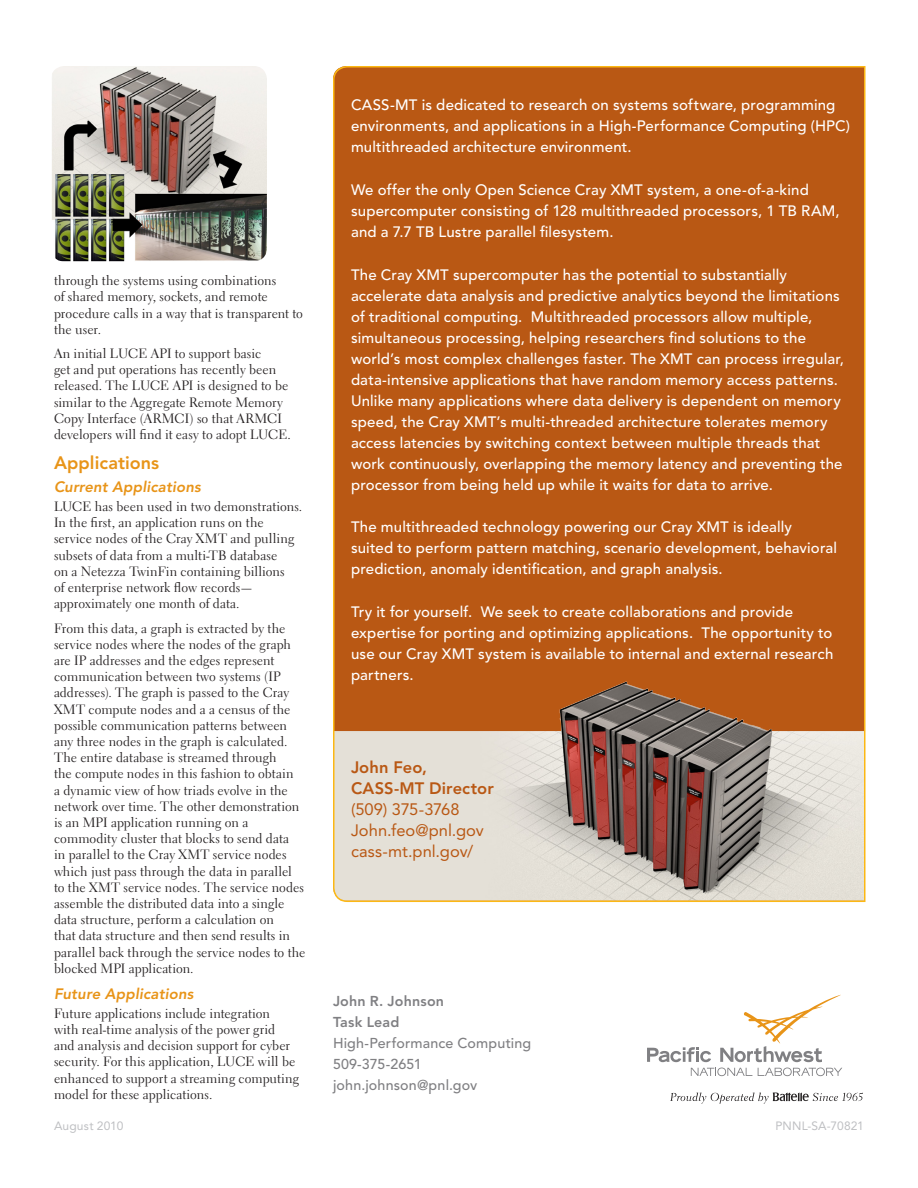
<style>
.page{position:relative;width:918px;height:1188px;background:#fff}
.page>*{position:absolute;margin:0;border:0;box-sizing:border-box;transform-origin:0 0}
.Flier_Section-Head_2{font:800 18px "Avenir LT Std";color:#e89418}
.Flier_Sidebar_Pull-Q{font:16.5px/21px "Avenir LT Std";color:#b95814}
.Flier_Sidebar_Pull-Q-2{font:500 15px/21px "Avenir LT Std";letter-spacing:.01em;color:#fff}
.Flier_Section-Head_2-2{font:italic 800 15px "Avenir LT Std";letter-spacing:.01em;color:#e89418}
.Flier_Bullet_List{font:italic 800 15px "Avenir LT Std";letter-spacing:.01em;color:#e89418}
.Flier_Body_Pull-Quot{font:500 14.25px/21px "Avenir LT Std";letter-spacing:.015em;color:#808083}
.Flier_Body_Text{font:13.5px/16.2px "Electra LT Std";letter-spacing:.005em;color:#231f20}
.Flier_Body_Text-2{font:12px "Avenir LT Std";letter-spacing:.01em;color:#bebfc2}
.s1{font-weight:800}
</style>
<div class="page">
<svg style="left:333px;top:66px;width:533px;height:836px;background:#ba6c34"></svg>
<svg style="left:758px;top:1068px;width:84px;height:8px"></svg>
<svg style="left:691px;top:1068px;width:61px;height:8px"></svg>
<svg style="left:647px;top:1047px;width:64px;height:15px"></svg>
<svg style="left:720px;top:994px;width:121px;height:68px"></svg>
<svg style="left:670px;top:1093px;width:193px;height:11px"></svg>
<img style="left:52px;top:66px;width:215px;height:196px">
<p class="Flier_Body_Text" style="left:54px;top:272px;width:250px">through the systems using combinations<br>of shared memory, sockets, and remote procedure calls in a way that is transparent to the user.</p>
<p class="Flier_Body_Text" style="left:54px;top:345px;width:239px">An initial LUCE API to support basic<br>get and put operations has recently been released. The LUCE API is designed to be similar to the Aggregate Remote Memory Copy Interface (ARMCI) so that ARMCI developers will find it easy to adopt LUCE.</p>
<p class="Flier_Section-Head_2" style="left:54px;top:452px;width:107px">Applications</p>
<p class="Flier_Section-Head_2-2" style="left:54px;top:478px;width:148px">Current Applications</p>
<p class="Flier_Body_Text" style="left:54px;top:498px;width:250px">LUCE has been used in two demonstrations.<br>In the first, an application runs on the service nodes of the Cray XMT and pulling subsets of data from a multi-TB database<br>on a Netezza TwinFin containing billions<br>of enterprise network flow records— approximately one month of data.</p>
<p class="Flier_Body_Text" style="left:54px;top:620px;width:253px">From this data, a graph is extracted by the service nodes where the nodes of the graph are IP addresses and the edges represent communication between two systems (IP addresses). The graph is passed to the Cray XMT compute nodes and a a census of the possible communication patterns between any three nodes in the graph is calculated.<br>The entire database is streamed through<br>the compute nodes in this fashion to obtain<br>a dynamic view of how triads evolve in the network over time. The other demonstration is an MPI application running on a commodity cluster that blocks to send data<br>in parallel to the Cray XMT service nodes which just pass through the data in parallel to the XMT service nodes. The service nodes assemble the distributed data into a single data structure, perform a calculation on<br>that data structure and then send results in parallel back through the service nodes to the blocked MPI application.</p>
<p class="Flier_Bullet_List" style="left:54px;top:985px;width:141px">Future Applications</p>
<p class="Flier_Body_Text" style="left:54px;top:1005px;width:246px">Future applications include integration<br>with real-time analysis of the power grid and analysis and decision support for cyber security. For this application, LUCE will be enhanced to support a streaming computing model for these applications.</p>
<p class="Flier_Sidebar_Pull-Q-2" style="left:351px;top:95px;width:501px">CASS-MT is dedicated to research on systems software, programming environments, and applications in a High-Performance Computing (HPC) multithreaded architecture environment.</p>
<p class="Flier_Sidebar_Pull-Q-2" style="left:351px;top:180px;width:490px">We offer the only Open Science Cray XMT system, a one-of-a-kind supercomputer consisting of 128 multithreaded processors, 1 TB RAM, and a 7.7 TB Lustre parallel filesystem.</p>
<p class="Flier_Sidebar_Pull-Q-2" style="left:351px;top:264px;width:495px">The Cray XMT supercomputer has the potential to substantially accelerate data analysis and predictive analytics beyond the limitations of traditional computing. Multithreaded processors allow multiple, simultaneous processing, helping researchers find solutions to the world’s most complex challenges faster. The XMT can process irregular, data-intensive applications that have random memory access patterns.<br>Unlike many applications where data delivery is dependent on memory speed, the Cray XMT’s multi-threaded architecture tolerates memory access latencies by switching context between multiple threads that work continuously, overlapping the memory latency and preventing the processor from being held up while it waits for data to arrive.</p>
<p class="Flier_Sidebar_Pull-Q-2" style="left:351px;top:517px;width:488px">The multithreaded technology powering our Cray XMT is ideally suited to perform pattern matching, scenario development, behavioral prediction, anomaly identification, and graph analysis.</p>
<p class="Flier_Sidebar_Pull-Q-2" style="left:351px;top:601px;width:484px">Try it for yourself. We seek to create collaborations and provide expertise for porting and optimizing applications. The opportunity to use our Cray XMT system is available to internal and external research partners.</p>
<p class="Flier_Sidebar_Pull-Q" style="left:351px;top:757px;width:144px"><span class="s1">John Feo,<br>CASS-MT Director </span>(509) 375-3768<br>John.feo@pnl.gov cass-mt.pnl.gov/</p>
<p class="Flier_Body_Pull-Quot" style="left:333px;top:991px;width:200px"><span class="s1">John R. Johnson<br>Task Lead<br></span>High-Performance Computing<br>509-375-2651 john.johnson@pnl.gov</p>
<p class="Flier_Body_Text-2" style="left:54px;top:1118px;width:71px">August 2010</p>
<p class="Flier_Body_Text-2" style="left:776px;top:1118px;width:90px">PNNL-SA-70821</p>
</div>
